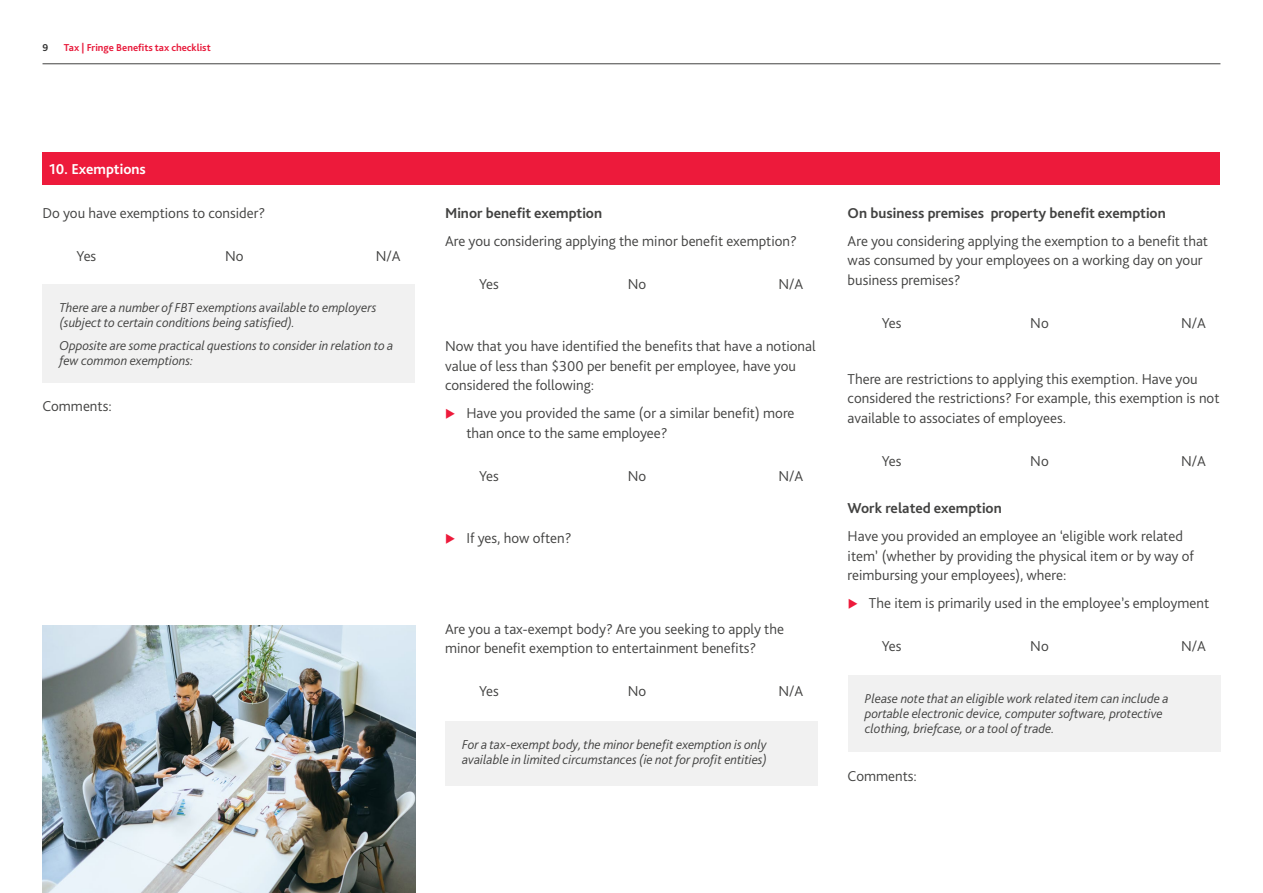
<style>
.page{position:relative;width:1263px;height:893px;background:#fff}
.page>*{position:absolute;margin:0;border:0;box-sizing:border-box;transform-origin:0 0}
.t1{font:300 15px/19.5px "Bliss Pro";color:#424241}
.t2{font:700 15px "Bliss Pro";color:#424241}
.t3{font:700 15px "Bliss Pro";color:#fff}
.t4{font:italic 300 13.5px/15px "Bliss Pro";color:#424241}
.t5{font:700 10.5px "Bliss Pro";color:#e81a3b}
.t6{font:700 10.5px "Bliss Pro";color:#333}
</style>
<div class="page">
<div style="left:43px;top:152px;width:1177px;height:33px;background:#ed1a3b"></div>
<img style="left:43px;top:625px;width:372px;height:268px">
<div style="left:43px;top:284px;width:372px;height:98px;background:#f1f1f1"></div>
<div style="left:848px;top:675px;width:372px;height:77px;background:#f1f1f1"></div>
<div style="left:445px;top:722px;width:373px;height:64px;background:#f1f1f1"></div>
<hr style="left:43px;top:64px;width:1177px;height:1px;background:#424241">
<p class="t6" style="left:43px;top:40px;width:7px">9</p>
<p class="t5" style="left:64px;top:40px;width:148px">Tax | Fringe Benefits tax checklist</p>
<p class="t3" style="left:49px;top:160px;width:98px">10. Exemptions</p>
<p class="t1" style="left:43px;top:203px;width:224px">Do you have exemptions to consider?</p>
<p class="t1" style="left:77px;top:246px;width:21px">Yes</p>
<p class="t1" style="left:225px;top:246px;width:20px">No</p>
<p class="t1" style="left:376px;top:246px;width:26px">N/A</p>
<p class="t4" style="left:60px;top:299px;width:318px">There are a number of FBT exemptions available to employers (subject to certain conditions being satisfied).</p>
<p class="t4" style="left:60px;top:338px;width:335px">Opposite are some practical questions to consider in relation to a few common exemptions:</p>
<p class="t1" style="left:43px;top:396px;width:71px">Comments:</p>
<p class="t2" style="left:445px;top:203px;width:159px">Minor benefit exemption</p>
<p class="t1" style="left:445px;top:231px;width:353px">Are you considering applying the minor benefit exemption?</p>
<p class="t1" style="left:479px;top:274px;width:21px">Yes</p>
<p class="t1" style="left:628px;top:274px;width:20px">No</p>
<p class="t1" style="left:778px;top:274px;width:26px">N/A</p>
<p class="t1" style="left:445px;top:336px;width:372px">Now that you have identified the benefits that have a notional value of less than $300 per benefit per employee, have you considered the following:</p>
<p class="t1" style="left:466px;top:403px;width:330px">Have you provided the same (or a similar benefit) more than once to the same employee?</p>
<p class="t1" style="left:479px;top:466px;width:21px">Yes</p>
<p class="t1" style="left:628px;top:466px;width:20px">No</p>
<p class="t1" style="left:778px;top:466px;width:26px">N/A</p>
<p class="t1" style="left:466px;top:528px;width:107px">If yes, how often?</p>
<p class="t1" style="left:445px;top:619px;width:340px">Are you a tax-exempt body? Are you seeking to apply the minor benefit exemption to entertainment benefits?</p>
<p class="t1" style="left:479px;top:681px;width:21px">Yes</p>
<p class="t1" style="left:628px;top:681px;width:20px">No</p>
<p class="t1" style="left:778px;top:681px;width:26px">N/A</p>
<p class="t4" style="left:462px;top:737px;width:306px">For a tax-exempt body, the minor benefit exemption is only available in limited circumstances (ie not for profit entities)</p>
<p class="t2" style="left:848px;top:203px;width:320px">On business premises property benefit exemption</p>
<p class="t1" style="left:848px;top:231px;width:362px">Are you considering applying the exemption to a benefit that was consumed by your employees on a working day on your business premises?</p>
<p class="t1" style="left:882px;top:313px;width:21px">Yes</p>
<p class="t1" style="left:1030px;top:313px;width:20px">No</p>
<p class="t1" style="left:1181px;top:313px;width:26px">N/A</p>
<p class="t1" style="left:848px;top:369px;width:373px">There are restrictions to applying this exemption. Have you considered the restrictions? For example, this exemption is not available to associates of employees.</p>
<p class="t1" style="left:882px;top:451px;width:21px">Yes</p>
<p class="t1" style="left:1030px;top:451px;width:20px">No</p>
<p class="t1" style="left:1181px;top:451px;width:26px">N/A</p>
<p class="t2" style="left:848px;top:499px;width:156px">Work related exemption</p>
<p class="t1" style="left:848px;top:526px;width:348px">Have you provided an employee an ‘eligible work related item’ (whether by providing the physical item or by way of reimbursing your employees), where:</p>
<p class="t1" style="left:869px;top:593px;width:342px">The item is primarily used in the employee’s employment</p>
<p class="t1" style="left:882px;top:636px;width:21px">Yes</p>
<p class="t1" style="left:1030px;top:636px;width:20px">No</p>
<p class="t1" style="left:1181px;top:636px;width:26px">N/A</p>
<p class="t4" style="left:865px;top:690px;width:305px">Please note that an eligible work related item can include a portable electronic device, computer software, protective clothing, briefcase, or a tool of trade.</p>
<p class="t1" style="left:848px;top:766px;width:71px">Comments:</p>
</div>
